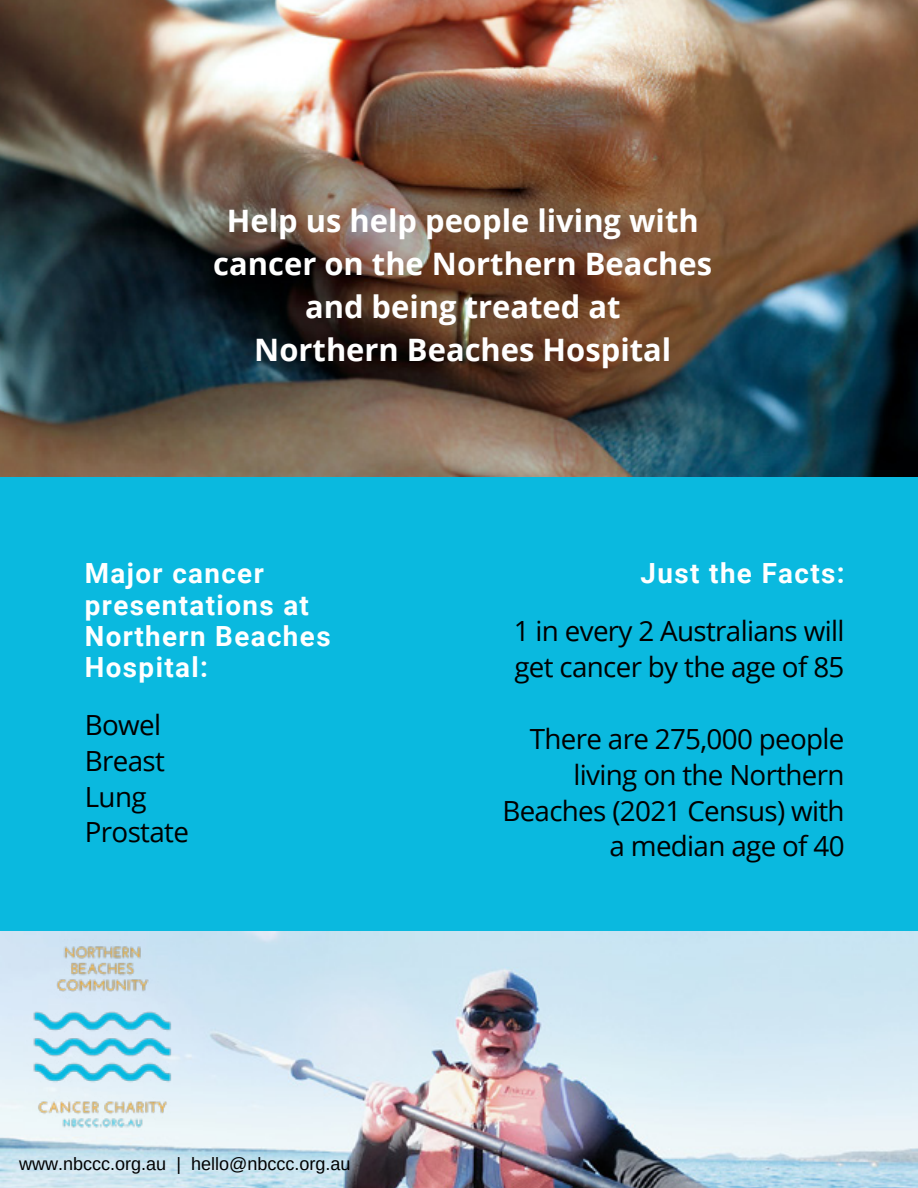
<style>
.page{position:relative;width:918px;height:1188px;background:#fff}
.page>*{position:absolute;margin:0;border:0;box-sizing:border-box;transform-origin:0 0}
.t1{font:700 30.9px/42.9px "Open Sans";color:#fff;text-align:center}
.t2{font:27.75px/35.8px "Open Sans";letter-spacing:-.025em;color:#000}
.t3{font:700 27.75px/31.2px "Roboto";letter-spacing:.05em;color:#fff}
.t4{font:18px "Arimo";color:#000}
</style>
<div class="page">
<div style="left:0;top:476px;width:918px;height:456px;background:#0ab9df"></div>
<img style="left:0;top:0;width:918px;height:476px">
<img style="left:0;top:932px;width:918px;height:256px">
<img style="left:3px;top:940px;width:194px;height:194px">
<p class="t1" style="left:213px;top:199px;width:500px">Help us help people living with cancer on the Northern Beaches and being treated at<br>Northern Beaches Hospital</p>
<p class="t3" style="left:85px;top:557px;width:247px">Major cancer presentations at<br>Northern Beaches<br>Hospital:</p>
<p class="t2" style="left:85px;top:706px;width:106px">Bowel<br>Breast<br>Lung<br>Prostate</p>
<p class="t4" style="left:19px;top:1153px;width:333px">www.nbccc.org.au | hello@nbccc.org.au</p>
<p class="t3" style="left:641px;top:557px;width:206px">Just the Facts:</p>
<p class="t2" style="left:514px;top:612px;width:332px">1 in every 2 Australians will get cancer by the age of 85</p>
<p class="t2" style="left:502px;top:720px;width:344px;text-align:right">There are 275,000 people living on the Northern<br>Beaches (2021 Census) with a median age of 40</p>
</div>
